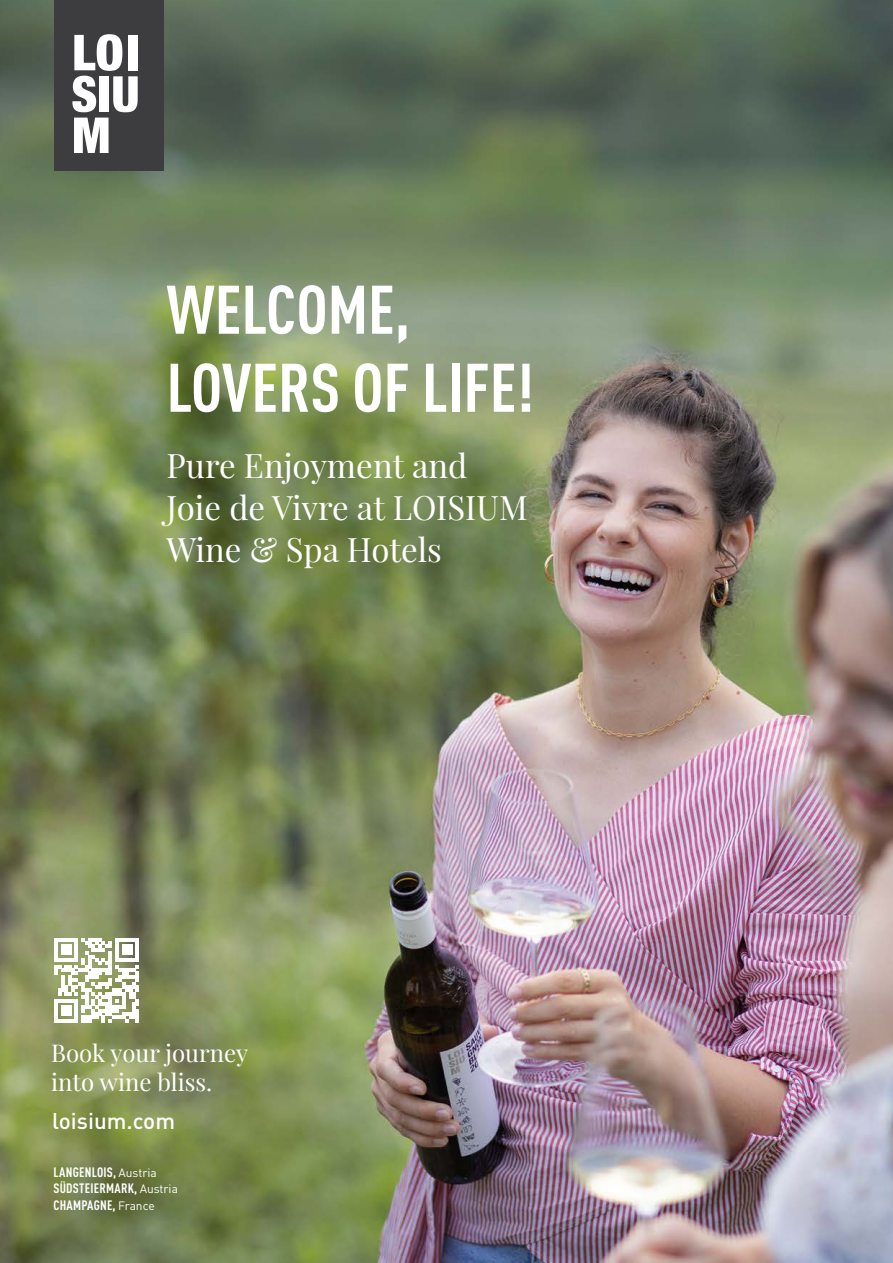
<style>
.page{position:relative;width:893px;height:1263px;background:#fff}
.page>*{position:absolute;margin:0;border:0;box-sizing:border-box;transform-origin:0 0}
.t1{font:700 condensed 67.5px/78px "DIN Pro";color:#fff}
.t2{font:33px/42px "Playfair Display";color:#fff}
.t3{font:24px/28.8px "Playfair Display";color:#fff}
.t4{font:500 22.5px "DIN Pro";color:#fff}
.t5{font:700 condensed 13.5px/16.2px "DIN Pro";letter-spacing:.02em;color:#fff}
.s1{font-weight:400;font-stretch:normal;font-size:12px}
</style>
<div class="page">
<img style="left:0;top:0;width:893px;height:1263px">
<div style="left:54px;top:1px;width:110px;height:169px;background:#3d3d40"></div>
<svg style="left:74px;top:118px;width:35px;height:35px"></svg>
<svg style="left:72px;top:34px;width:66px;height:78px"></svg>
<svg style="left:54px;top:938px;width:85px;height:84px"></svg>
<h1 class="t1" style="left:167px;top:265px;width:369px">WELCOME,<br>LOVERS OF LIFE!</h1>
<h2 class="t2" style="left:167px;top:444px;width:363px">Pure Enjoyment and<br>Joie de Vivre at LOISIUM<br>Wine &amp; Spa Hotels</h2>
<h3 class="t3" style="left:51px;top:1039px;width:198px">Book your journey into wine bliss.</h3>
<h3 class="t4" style="left:52px;top:1105px;width:124px">loisium.com</h3>
<p class="t5" style="left:53px;top:1163px;width:126px">LANGENLOIS, <span class="s1">Austria<br></span>SÜDSTEIERMARK, <span class="s1">Austria<br></span>CHAMPAGNE, <span class="s1">France</span></p>
</div>
